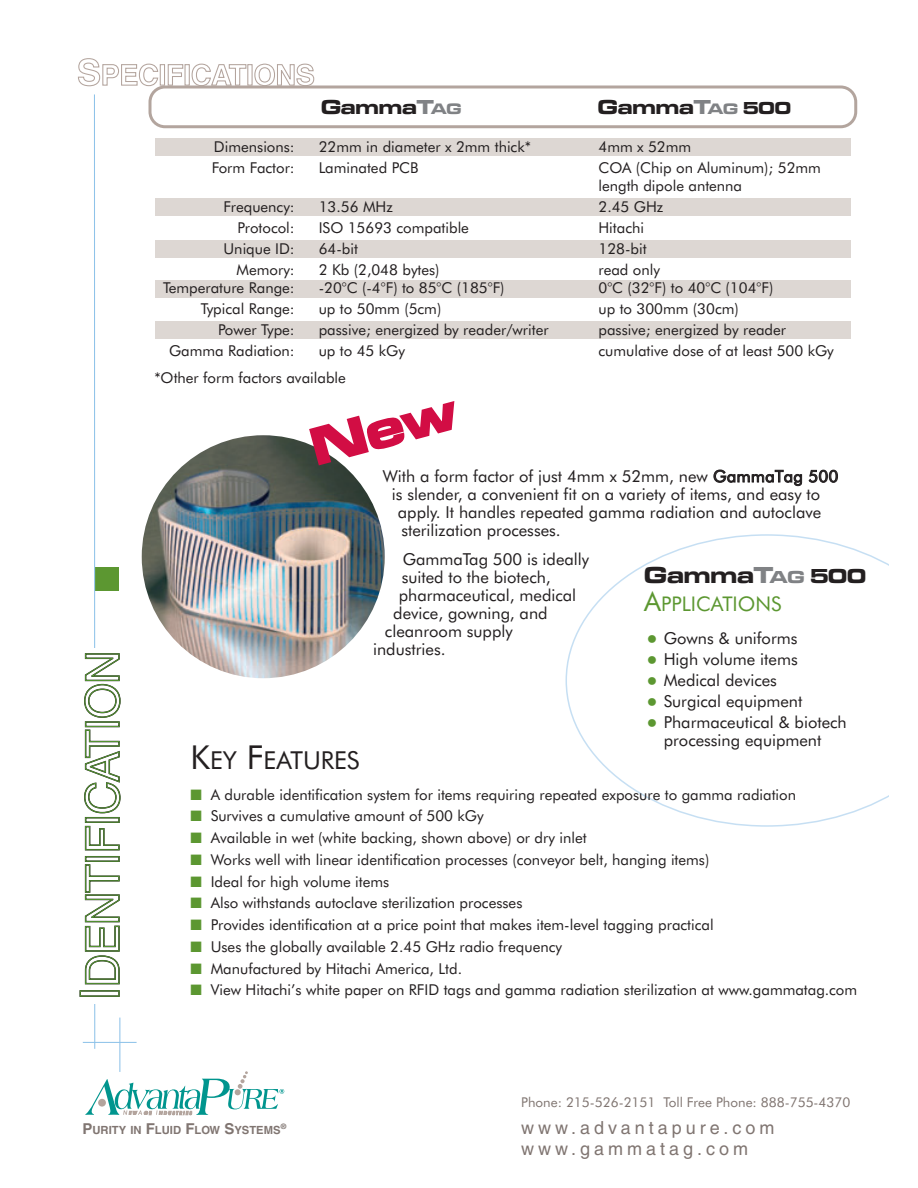
<style>
.page{position:relative;width:918px;height:1188px;background:#fff}
.page>*{position:absolute;margin:0;border:0;box-sizing:border-box;transform-origin:0 0}
.t1{font:24.75px "Futura BT";color:#231f20}
.t2{font:24px "Microgramma D Bold Exte";color:#231f20}
.t3{font:21px "Microgramma D Bold Exte";color:#231f20}
.t4{font:20.25px "Futura BT";color:#5c9731}
.t5{font:18px/21.6px "Helvetica";letter-spacing:.22em;color:#807571}
.t6{font:16.5px/18px "Futura BT";color:#231f20;text-align:center}
.t7{font:15px/18px "Futura BT";color:#231f20}
.t8{font:13.5px "Futura BT";color:#807571}
.t9{font:700 11.25px "Helvetica";color:#807571}
.t10{font:700 7.5px "Helvetica";color:#807571}
.s1{color:#808285}
.s2{font-size:15.75px;color:#808285}
.s3{font-size:18px}
.s4{font-size:18px;color:#808285}
.s5{font-size:21px}
.s6{font-size:27px}
.s7{font-size:27px;color:#5c9731}
.s8{font-size:33px}
.s9{color:#5c9731}
.s10{font-size:15px}
</style>
<div class="page">
<svg style="left:566px;top:534px;width:323px;height:293px"></svg>
<div style="left:95px;top:567px;width:24px;height:24px;background:#5c9731"></div>
<hr style="left:83px;top:1042px;width:54px;height:1px;background:#8fc3e9">
<hr style="left:94px;top:94px;width:1px;height:955px;background:#8fc3e9">
<hr style="left:119px;top:1018px;width:1px;height:54px;background:#8fc3e9">
<svg style="left:85px;top:1071px;width:199px;height:45px"></svg>
<div style="left:155px;top:280px;width:695px;height:18px;background:#ddd7d3"></div>
<div style="left:155px;top:321px;width:695px;height:18px;background:#ddd7d3"></div>
<div style="left:155px;top:138px;width:695px;height:18px;background:#ddd7d3"></div>
<div style="left:155px;top:198px;width:695px;height:18px;background:#ddd7d3"></div>
<div style="left:155px;top:240px;width:695px;height:18px;background:#ddd7d3"></div>
<svg style="left:78px;top:58px;width:779px;height:70px"></svg>
<div style="left:74px;top:648px;width:56px;height:356px;background:#fff"></div>
<svg style="left:79px;top:653px;width:42px;height:344px"></svg>
<img style="left:142px;top:435px;width:243px;height:243px;border-radius:50%">
<svg style="left:310px;top:444px;width:32px;height:20px"></svg>
<h3 class="t3" style="left:321px;top:98px;width:142px">Gamma<span class="s1">T</span><span class="s2">AG</span></h3>
<h3 class="t3" style="left:598px;top:98px;width:195px">Gamma<span class="s1">T</span><span class="s2">AG</span> <span class="s3">500</span></h3>
<p class="t7" style="left:214px;top:139px;width:82px">Dimensions:</p>
<p class="t7" style="left:319px;top:139px;width:214px">22mm in diameter x 2mm thick*</p>
<p class="t7" style="left:598px;top:139px;width:94px">4mm x 52mm</p>
<p class="t7" style="left:212px;top:160px;width:85px">Form Factor:</p>
<p class="t7" style="left:319px;top:160px;width:101px">Laminated PCB</p>
<p class="t7" style="left:599px;top:160px;width:224px">COA (Chip on Aluminum); 52mm length dipole antenna</p>
<p class="t7" style="left:224px;top:199px;width:73px">Frequency:</p>
<p class="t7" style="left:319px;top:199px;width:76px">13.56 MHz</p>
<p class="t7" style="left:599px;top:199px;width:66px">2.45 GHz</p>
<p class="t7" style="left:237px;top:220px;width:59px">Protocol:</p>
<p class="t7" style="left:319px;top:220px;width:152px">ISO 15693 compatible</p>
<p class="t7" style="left:598px;top:220px;width:47px">Hitachi</p>
<p class="t7" style="left:224px;top:241px;width:73px">Unique ID:</p>
<p class="t7" style="left:319px;top:241px;width:41px">64-bit</p>
<p class="t7" style="left:598px;top:241px;width:50px">128-bit</p>
<p class="t7" style="left:237px;top:262px;width:60px">Memory:</p>
<p class="t7" style="left:319px;top:262px;width:122px">2 Kb (2,048 bytes)</p>
<p class="t7" style="left:598px;top:262px;width:63px">read only</p>
<p class="t7" style="left:163px;top:280px;width:133px">Temperature Range:</p>
<p class="t7" style="left:319px;top:280px;width:187px">-20°C (-4°F) to 85°C (185°F)</p>
<p class="t7" style="left:599px;top:280px;width:176px">0°C (32°F) to 40°C (104°F)</p>
<p class="t7" style="left:201px;top:301px;width:95px">Typical Range:</p>
<p class="t7" style="left:319px;top:301px;width:124px">up to 50mm (5cm)</p>
<p class="t7" style="left:599px;top:301px;width:142px">up to 300mm (30cm)</p>
<p class="t7" style="left:218px;top:322px;width:78px">Power Type:</p>
<p class="t7" style="left:319px;top:322px;width:231px">passive; energized by reader/writer</p>
<p class="t7" style="left:599px;top:322px;width:189px">passive; energized by reader</p>
<p class="t7" style="left:169px;top:343px;width:127px">Gamma Radiation:</p>
<p class="t7" style="left:319px;top:343px;width:88px">up to 45 kGy</p>
<p class="t7" style="left:599px;top:343px;width:237px">cumulative dose of at least 500 kGy</p>
<p class="t7" style="left:154px;top:370px;width:193px">*Other form factors available</p>
<p class="t6" style="left:383px;top:468px;width:457px">With a form factor of just 4mm x 52mm, new GammaTag 500</p>
<p class="t6" style="left:392px;top:486px;width:430px">is slender, a convenient fit on a variety of items, and easy to</p>
<p class="t6" style="left:398px;top:504px;width:425px">apply. It handles repeated gamma radiation and autoclave</p>
<p class="t6" style="left:401px;top:522px;width:161px">sterilization processes.</p>
<p class="t6" style="left:403px;top:551px;width:188px">GammaTag 500 is ideally</p>
<p class="t6" style="left:402px;top:569px;width:151px">suited to the biotech,</p>
<p class="t6" style="left:399px;top:587px;width:179px">pharmaceutical, medical</p>
<p class="t6" style="left:393px;top:605px;width:156px">device, gowning, and</p>
<p class="t6" style="left:385px;top:623px;width:129px">cleanroom supply</p>
<p class="t6" style="left:373px;top:641px;width:74px">industries.</p>
<h2 class="t2" style="left:644px;top:565px;width:223px">Gamma<span class="s1">T</span><span class="s4">AG</span> <span class="s5">500</span></h2>
<h3 class="t4" style="left:644px;top:594px;width:139px"><span class="s6">A</span>PPLICATIONS</h3>
<p class="t6" style="left:644px;top:630px;width:155px"><span class="s7">•</span> Gowns &amp; uniforms</p>
<p class="t6" style="left:644px;top:651px;width:155px"><span class="s7">•</span> High volume items</p>
<p class="t6" style="left:644px;top:672px;width:134px"><span class="s7">•</span> Medical devices</p>
<p class="t6" style="left:644px;top:693px;width:160px"><span class="s7">•</span> Surgical equipment</p>
<p class="t6" style="left:644px;top:714px;width:204px"><span class="s7">•</span> Pharmaceutical &amp; biotech processing equipment</p>
<h1 class="t1" style="left:190px;top:748px;width:171px"><span class="s8">K</span>EY <span class="s8">F</span>EATURES</h1>
<p class="t7" style="left:190px;top:786px;width:607px"><span class="s9">■</span> A durable identification system for items requiring repeated exposure to gamma radiation</p>
<p class="t7" style="left:190px;top:808px;width:295px"><span class="s9">■</span> Survives a cumulative amount of 500 kGy</p>
<p class="t7" style="left:190px;top:830px;width:398px"><span class="s9">■</span> Available in wet (white backing, shown above) or dry inlet</p>
<p class="t7" style="left:190px;top:851px;width:520px"><span class="s9">■</span> Works well with linear identification processes (conveyor belt, hanging items)</p>
<p class="t7" style="left:190px;top:873px;width:200px"><span class="s9">■</span> Ideal for high volume items</p>
<p class="t7" style="left:190px;top:895px;width:333px"><span class="s9">■</span> Also withstands autoclave sterilization processes</p>
<p class="t7" style="left:190px;top:917px;width:525px"><span class="s9">■</span> Provides identification at a price point that makes item-level tagging practical</p>
<p class="t7" style="left:190px;top:938px;width:373px"><span class="s9">■</span> Uses the globally available 2.45 GHz radio frequency</p>
<p class="t7" style="left:190px;top:960px;width:273px"><span class="s9">■</span> Manufactured by Hitachi America, Ltd.</p>
<p class="t7" style="left:190px;top:982px;width:668px"><span class="s9">■</span> View Hitachi’s white paper on RFID tags and gamma radiation sterilization at www.gammatag.com</p>
<p class="t9" style="left:82px;top:1126px;width:200px"><span class="s10">P</span>URITY IN <span class="s10">F</span>LUID <span class="s10">F</span>LOW <span class="s10">S</span>YSTEMS</p>
<p class="t10" style="left:281px;top:1124px;width:7px">®</p>
<p class="t8" style="left:521px;top:1096px;width:331px">Phone: 215-526-2151 Toll Free Phone: 888-755-4370</p>
<p class="t5" style="left:521px;top:1118px;width:255px">www.advantapure.com www.gammatag.com</p>
</div>
